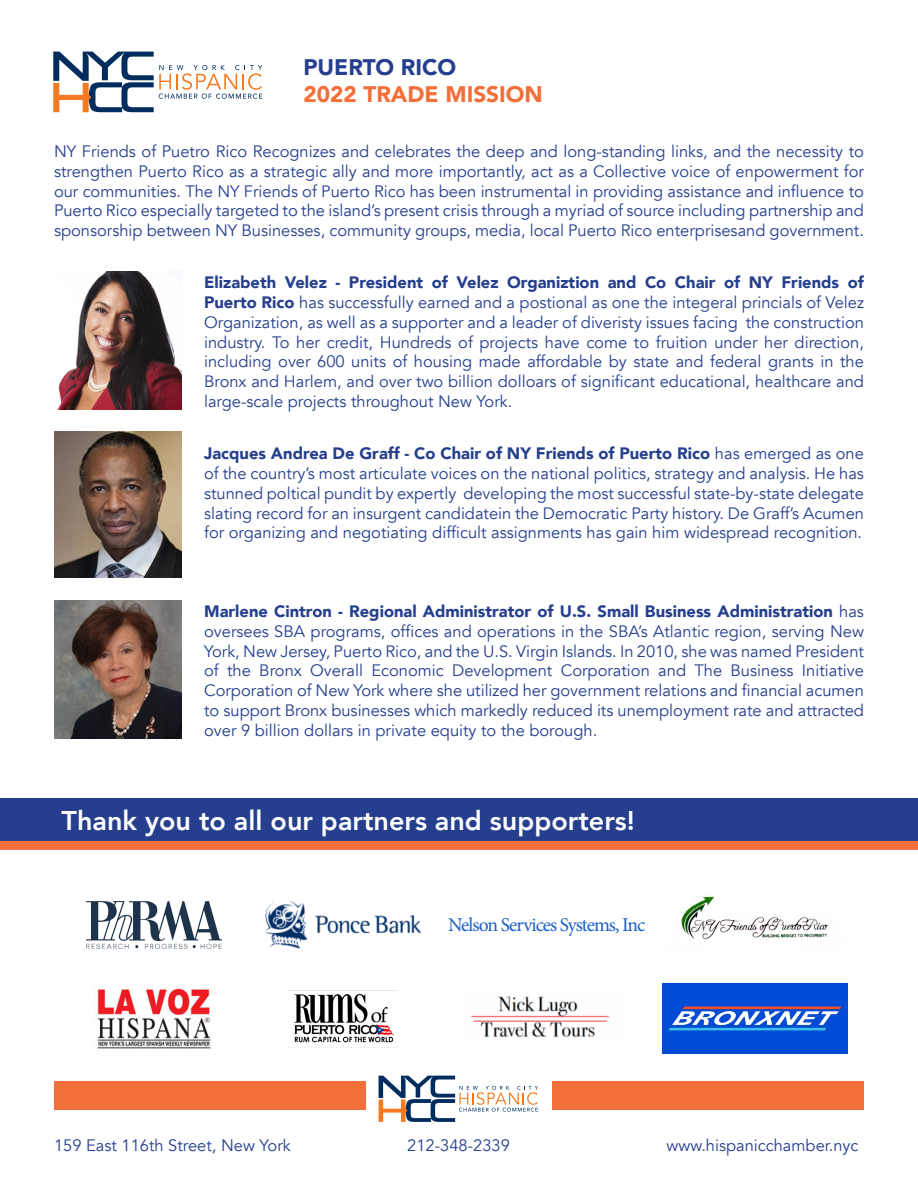
<style>
.page{position:relative;width:918px;height:1188px;background:#fff}
.page>*{position:absolute;margin:0;border:0;box-sizing:border-box;transform-origin:0 0}
.t1{font:800 27px "Avenir";color:#fff}
.t2{font:900 22.5px "Avenir";color:#f26f39}
.t3{font:900 22.5px "Avenir";color:#253f8e}
.t4{font:19.5px "Minion Pro";letter-spacing:-.05em;color:#1b60c8}
.t5{font:16.5px/19.8px "Avenir";color:#253f8e;text-align:justify}
.s1{font-weight:900}
</style>
<div class="page">
<svg style="left:53px;top:52px;width:209px;height:60px"></svg>
<div style="left:0;top:799px;width:918px;height:46px;background:#253f8e"></div>
<div style="left:0;top:841px;width:918px;height:9px;background:#f26f39"></div>
<svg style="left:379px;top:1076px;width:159px;height:46px"></svg>
<div style="left:55px;top:1081px;width:311px;height:28px;background:#f26f39"></div>
<div style="left:553px;top:1081px;width:311px;height:28px;background:#f26f39"></div>
<img style="left:266px;top:901px;width:155px;height:48px">
<img style="left:681px;top:896px;width:148px;height:44px">
<img style="left:289px;top:990px;width:108px;height:58px">
<div style="left:662px;top:983px;width:186px;height:71px;background:#004cd6"></div>
<img style="left:668px;top:1007px;width:174px;height:23px">
<img style="left:470px;top:996px;width:140px;height:42px">
<img style="left:87px;top:902px;width:135px;height:47px">
<img style="left:97px;top:987px;width:114px;height:62px">
<img style="left:58px;top:272px;width:123px;height:137px">
<img style="left:54px;top:432px;width:127px;height:145px">
<img style="left:54px;top:600px;width:127px;height:138px">
<p class="t3" style="left:303px;top:48px;width:154px">PUERTO RICO</p>
<p class="t2" style="left:303px;top:75px;width:241px">2022 TRADE MISSION</p>
<p class="t5" style="left:54px;top:142px;width:812px">NY Friends of Puetro Rico Recognizes and celebrates the deep and long-standing links, and the necessity to strengthen Puerto Rico as a strategic ally and more importantly, act as a Collective voice of enpowerment for our communities. The NY Friends of Puerto Rico has been instrumental in providing assistance and influence to Puerto Rico especially targeted to the island’s present crisis through a myriad of source including partnership and sponsorship between NY Businesses, community groups, media, local Puerto Rico enterprisesand government.</p>
<p class="t5" style="left:204px;top:273px;width:661px"><span class="s1">Elizabeth Velez - President of Velez Organiztion and Co Chair of NY Friends of Puerto Rico</span> has successfully earned and a postional as one the integeral princials of Velez Organization, as well as a supporter and a leader of diveristy issues facing the construction industry. To her credit, Hundreds of projects have come to fruition under her direction, including over 600 units of housing made affordable by state and federal grants in the Bronx and Harlem, and over two billion dolloars of significant educational, healthcare and large-scale projects throughout New York.</p>
<p class="t5" style="left:204px;top:444px;width:661px"><span class="s1">Jacques Andrea De Graff - Co Chair of NY Friends of Puerto Rico</span> has emerged as one of the country’s most articulate voices on the national politics, strategy and analysis. He has stunned poltical pundit by expertly developing the most successful state-by-state delegate slating record for an insurgent candidatein the Democratic Party history. De Graff’s Acumen for organizing and negotiating difficult assignments has gain him widespread recognition.</p>
<p class="t5" style="left:204px;top:602px;width:661px"><span class="s1">Marlene Cintron - Regional Administrator of U.S. Small Business Administration</span> has oversees SBA programs, offices and operations in the SBA’s Atlantic region, serving New York, New Jersey, Puerto Rico, and the U.S. Virgin Islands. In 2010, she was named President of the Bronx Overall Economic Development Corporation and The Business Initiative Corporation of New York where she utilized her government relations and financial acumen to support Bronx businesses which markedly reduced its unemployment rate and attracted over 9 billion dollars in private equity to the borough.</p>
<p class="t1" style="left:62px;top:799px;width:575px">Thank you to all our partners and supporters!</p>
<p class="t4" style="left:448px;top:912px;width:198px">Nelson Services Systems, Inc</p>
<p class="t5" style="left:54px;top:1135px;width:238px">159 East 116th Street, New York</p>
<p class="t5" style="left:407px;top:1135px;width:104px">212-348-2339</p>
<p class="t5" style="left:667px;top:1135px;width:193px">www.hispanicchamber.nyc</p>
</div>
